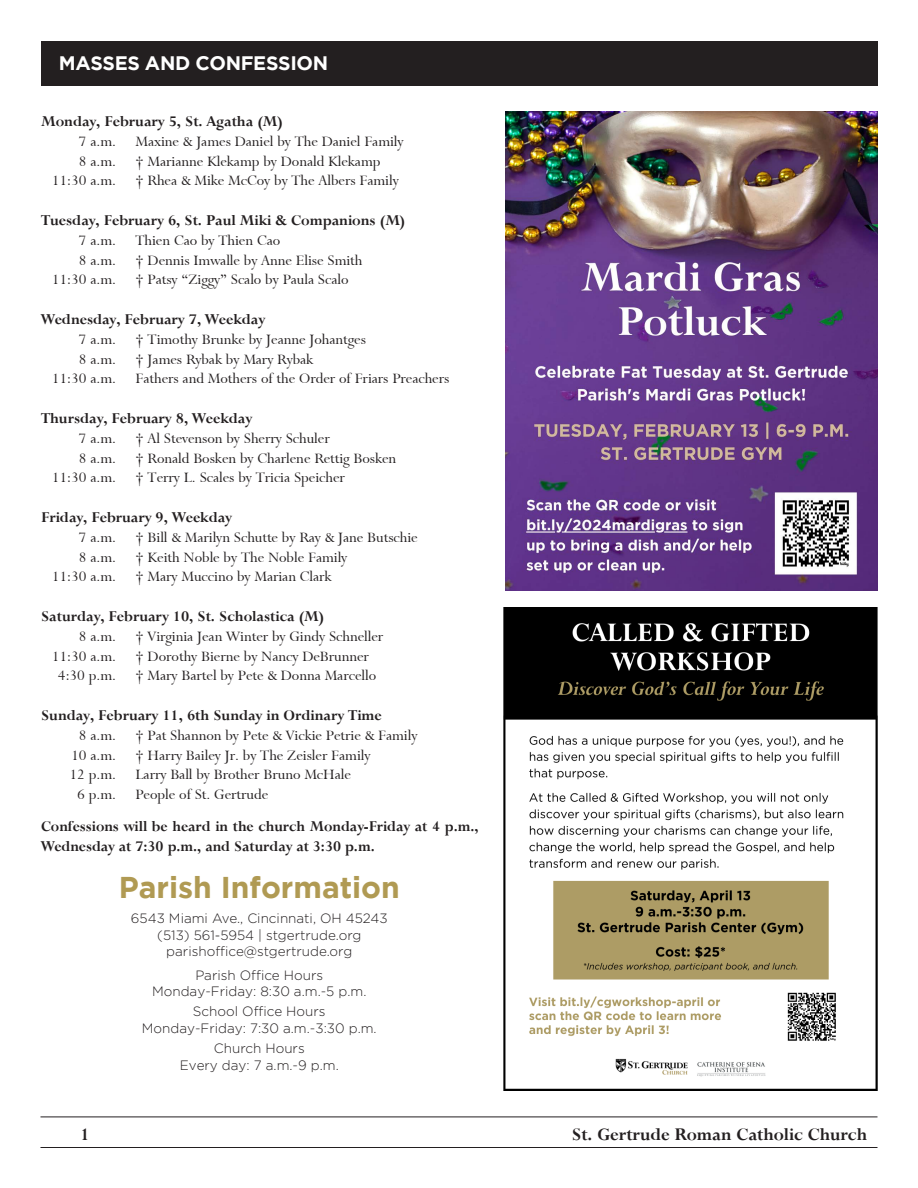
<style>
.page{position:relative;width:918px;height:1188px;background:#fff}
.page>*{position:absolute;margin:0;border:0;box-sizing:border-box;transform-origin:0 0}
.t1{font:700 30px "Gotham";color:#b09a53}
.t2{font:19.5px "Bronte Bold SWFTE";color:#231f20}
.t3{font:700 19.5px "Gotham";letter-spacing:-.015em;color:#fff}
.t4{font:16.5px "Bronte Regular SWFTE";color:#231f20}
.t5{font:16.5px/19.8px "Bronte Bold SWFTE";color:#231f20}
.t6{font:300 13.5px "Gotham";color:#231f20}
.t7{font:300 13.5px "Gotham";color:#231f20}
</style>
<div class="page">
<hr style="left:40px;top:1147px;width:838px;height:1px;background:#231f20">
<hr style="left:40px;top:1117px;width:838px;height:1px;background:#231f20">
<div style="left:41px;top:41px;width:837px;height:45px;background:#231f20"></div>
<img style="left:503px;top:608px;width:375px;height:482px">
<img style="left:505px;top:112px;width:373px;height:478px">
<p class="t3" style="left:59px;top:52px;width:271px">MASSES AND CONFESSION</p>
<p class="t5" style="left:41px;top:112px;width:243px">Monday, February 5, St. Agatha (M)</p>
<p class="t4" style="left:79px;top:132px;width:326px">7 a.m. Maxine &amp; James Daniel by The Daniel Family</p>
<p class="t4" style="left:79px;top:152px;width:303px">8 a.m. † Marianne Klekamp by Donald Klekamp</p>
<p class="t4" style="left:52px;top:171px;width:348px">11:30 a.m. † Rhea &amp; Mike McCoy by The Albers Family</p>
<p class="t5" style="left:41px;top:211px;width:366px">Tuesday, February 6, St. Paul Miki &amp; Companions (M)</p>
<p class="t4" style="left:79px;top:231px;width:203px">7 a.m. Thien Cao by Thien Cao</p>
<p class="t4" style="left:79px;top:251px;width:285px">8 a.m. † Dennis Imwalle by Anne Elise Smith</p>
<p class="t4" style="left:52px;top:270px;width:298px">11:30 a.m. † Patsy “Ziggy” Scalo by Paula Scalo</p>
<p class="t5" style="left:41px;top:310px;width:226px">Wednesday, February 7, Weekday</p>
<p class="t4" style="left:79px;top:330px;width:289px">7 a.m. † Timothy Brunke by Jeanne Johantges</p>
<p class="t4" style="left:79px;top:350px;width:236px">8 a.m. † James Rybak by Mary Rybak</p>
<p class="t4" style="left:52px;top:369px;width:399px">11:30 a.m. Fathers and Mothers of the Order of Friars Preachers</p>
<p class="t5" style="left:41px;top:409px;width:213px">Thursday, February 8, Weekday</p>
<p class="t4" style="left:79px;top:429px;width:252px">7 a.m. † Al Stevenson by Sherry Schuler</p>
<p class="t4" style="left:79px;top:449px;width:319px">8 a.m. † Ronald Bosken by Charlene Rettig Bosken</p>
<p class="t4" style="left:52px;top:468px;width:295px">11:30 a.m. † Terry L. Scales by Tricia Speicher</p>
<p class="t5" style="left:41px;top:508px;width:192px">Friday, February 9, Weekday</p>
<p class="t4" style="left:79px;top:528px;width:340px">7 a.m. † Bill &amp; Marilyn Schutte by Ray &amp; Jane Butschie</p>
<p class="t4" style="left:79px;top:548px;width:270px">8 a.m. † Keith Noble by The Noble Family</p>
<p class="t4" style="left:52px;top:567px;width:281px">11:30 a.m. † Mary Muccino by Marian Clark</p>
<p class="t5" style="left:41px;top:607px;width:285px">Saturday, February 10, St. Scholastica (M)</p>
<p class="t4" style="left:79px;top:627px;width:306px">8 a.m. † Virginia Jean Winter by Gindy Schneller</p>
<p class="t4" style="left:52px;top:647px;width:319px">11:30 a.m. † Dorothy Bierne by Nancy DeBrunner</p>
<p class="t4" style="left:58px;top:666px;width:320px">4:30 p.m. † Mary Bartel by Pete &amp; Donna Marcello</p>
<p class="t5" style="left:41px;top:706px;width:342px">Sunday, February 11, 6th Sunday in Ordinary Time</p>
<p class="t4" style="left:79px;top:726px;width:340px">8 a.m. † Pat Shannon by Pete &amp; Vickie Petrie &amp; Family</p>
<p class="t4" style="left:71px;top:746px;width:301px">10 a.m. † Harry Bailey Jr. by The Zeisler Family</p>
<p class="t4" style="left:70px;top:765px;width:283px">12 p.m. Larry Ball by Brother Bruno McHale</p>
<p class="t4" style="left:77px;top:785px;width:192px">6 p.m. People of St. Gertrude</p>
<p class="t5" style="left:41px;top:817px;width:439px">Confessions will be heard in the church Monday-Friday at 4 p.m.,<br>Wednesday at 7:30 p.m., and Saturday at 3:30 p.m.</p>
<p class="t1" style="left:119px;top:870px;width:283px">Parish Information</p>
<p class="t6" style="left:131px;top:911px;width:258px">6543 Miami Ave., Cincinnati, OH 45243</p>
<p class="t6" style="left:157px;top:927px;width:206px">(513) 561-5954 | stgertrude.org</p>
<p class="t6" style="left:166px;top:944px;width:187px">parishoffice@stgertrude.org</p>
<p class="t6" style="left:195px;top:967px;width:129px">Parish Office Hours</p>
<p class="t7" style="left:152px;top:984px;width:216px">Monday-Friday: 8:30 a.m.-5 p.m.</p>
<p class="t6" style="left:193px;top:1004px;width:134px">School Office Hours</p>
<p class="t7" style="left:142px;top:1020px;width:236px">Monday-Friday: 7:30 a.m.-3:30 p.m.</p>
<p class="t6" style="left:214px;top:1041px;width:92px">Church Hours</p>
<p class="t7" style="left:180px;top:1057px;width:161px">Every day: 7 a.m.-9 p.m.</p>
<p class="t2" style="left:80px;top:1123px;width:11px">1</p>
<p class="t2" style="left:572px;top:1123px;width:297px">St. Gertrude Roman Catholic Church</p>
</div>
